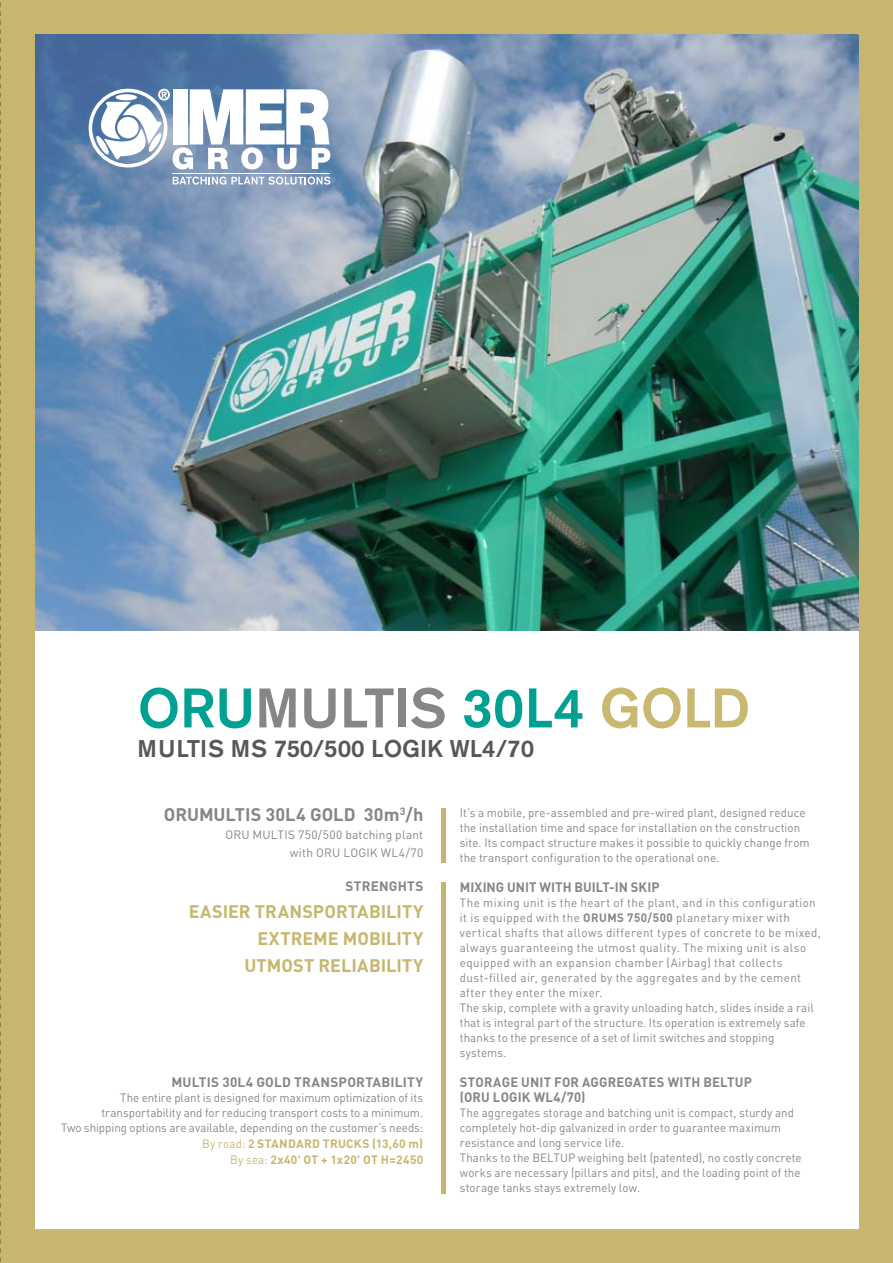
<style>
.page{position:relative;width:893px;height:1263px;background:#fff}
.page>*{position:absolute;margin:0;border:0;box-sizing:border-box;transform-origin:0 0}
.t1{font:500 55.2px "Akzidenz Grotesk BE";letter-spacing:-.005em;color:#00a093}
.t2{font:500 24px "Akzidenz Grotesk BE";color:#575756}
.t3{font:700 18px/27px "DINOT";color:#c6b66f;text-align:right}
.t4{font:700 18px "DINOT";color:#868689}
.t5{font:700 13.5px/15px "DINOT";letter-spacing:.015em;color:#868689;scale:.96 1}
.t6{font:700 13.5px "DINOT";letter-spacing:.015em;color:#868689}
.t7{font:12px/15px "DINOT";letter-spacing:.01em;color:#868689;scale:.96 1}
.t8{font:12px/15px "DINOT";letter-spacing:.035em;color:#868689;scale:.96 1}
.t9{font:700 12px/16.2px "DINOT";letter-spacing:.02em;color:#c6b66f;text-align:right}
.t10{font:12px/18px "DINOT";letter-spacing:.01em;color:#868689;text-align:right}
.s1{color:#868689}
.s2{color:#c9b970}
.s3{font-weight:400}
.s4{font-weight:700}
</style>
<div class="page">
<img style="left:1px;top:0;width:892px;height:1263px">
<div style="left:0;top:4px;width:34px;height:1253px;background:#c6b66f"></div>
<svg style="left:0;top:0;width:1px;height:1263px"></svg>
<svg style="left:88px;top:89px;width:242px;height:80px"></svg>
<svg style="left:173px;top:177px;width:157px;height:8px"></svg>
<hr style="left:172px;top:173px;width:158px;height:1px;background:#fff">
<div style="left:441px;top:808px;width:5px;height:54px;background:#c6b56f"></div>
<div style="left:441px;top:882px;width:5px;height:311px;background:#c6b56f"></div>
<h1 class="t1" style="left:138px;top:674px;width:614px">ORU<span class="s1">MULTIS</span> 30L4 <span class="s2">GOLD</span></h1>
<h2 class="t2" style="left:138px;top:734px;width:398px">MULTIS MS 750/500 LOGIK WL4/70</h2>
<h3 class="t4" style="left:164px;top:802px;width:261px">ORUMULTIS 30L4 GOLD 30m<sup>3</sup>/h</h3>
<p class="t10" style="left:225px;top:825px;width:199px">ORU MULTIS 750/500 batching plant with ORU LOGIK WL4/70</p>
<p class="t6" style="left:346px;top:877px;width:79px">STRENGHTS</p>
<h3 class="t3" style="left:189px;top:898px;width:236px">EASIER TRANSPORTABILITY<br>EXTREME MOBILITY<br>UTMOST RELIABILITY</h3>
<p class="t6" style="left:171px;top:1073px;width:253px">MULTIS 30L4 GOLD TRANSPORTABILITY</p>
<p class="t7" style="left:61px;top:1089px;width:379px;text-align:right">The entire plant is designed for maximum optimization of its transportability and for reducing transport costs to a minimum.<br>Two shipping options are available, depending on the customer’s needs:</p>
<p class="t9" style="left:202px;top:1135px;width:223px"><span class="s3">By road:</span> 2 STANDARD TRUCKS (13,60 m)<br><span class="s3">By sea:</span> 2x40' OT + 1x20' OT H=2450</p>
<p class="t7" style="left:460px;top:804px;width:366px">It’s a mobile, pre-assembled and pre-wired plant, designed reduce the installation time and space for installation on the construction site. Its compact structure makes it possible to quickly change from the transport configuration to the operational one.</p>
<p class="t5" style="left:460px;top:879px;width:210px">MIXING UNIT WITH BUILT-IN SKIP</p>
<p class="t8" style="left:460px;top:894px;width:378px">The mixing unit is the heart of the plant, and in this configuration it is equipped with the <span class="s4">ORUMS 750/500</span> planetary mixer with vertical shafts that allows different types of concrete to be mixed, always guaranteeing the utmost quality. The mixing unit is also equipped with an expansion chamber (Airbag) that collects dust-filled air, generated by the aggregates and by the cement after they enter the mixer.<br>The skip, complete with a gravity unloading hatch, slides inside a rail that is integral part of the structure. Its operation is extremely safe thanks to the presence of a set of limit switches and stopping systems.</p>
<p class="t5" style="left:460px;top:1074px;width:306px">STORAGE UNIT FOR AGGREGATES WITH BELTUP (ORU LOGIK WL4/70)</p>
<p class="t7" style="left:460px;top:1104px;width:358px">The aggregates storage and batching unit is compact, sturdy and completely hot-dip galvanized in order to guarantee maximum resistance and long service life.<br>Thanks to the BELTUP weighing belt (patented), no costly concrete works are necessary (pillars and pits), and the loading point of the storage tanks stays extremely low.</p>
</div>
